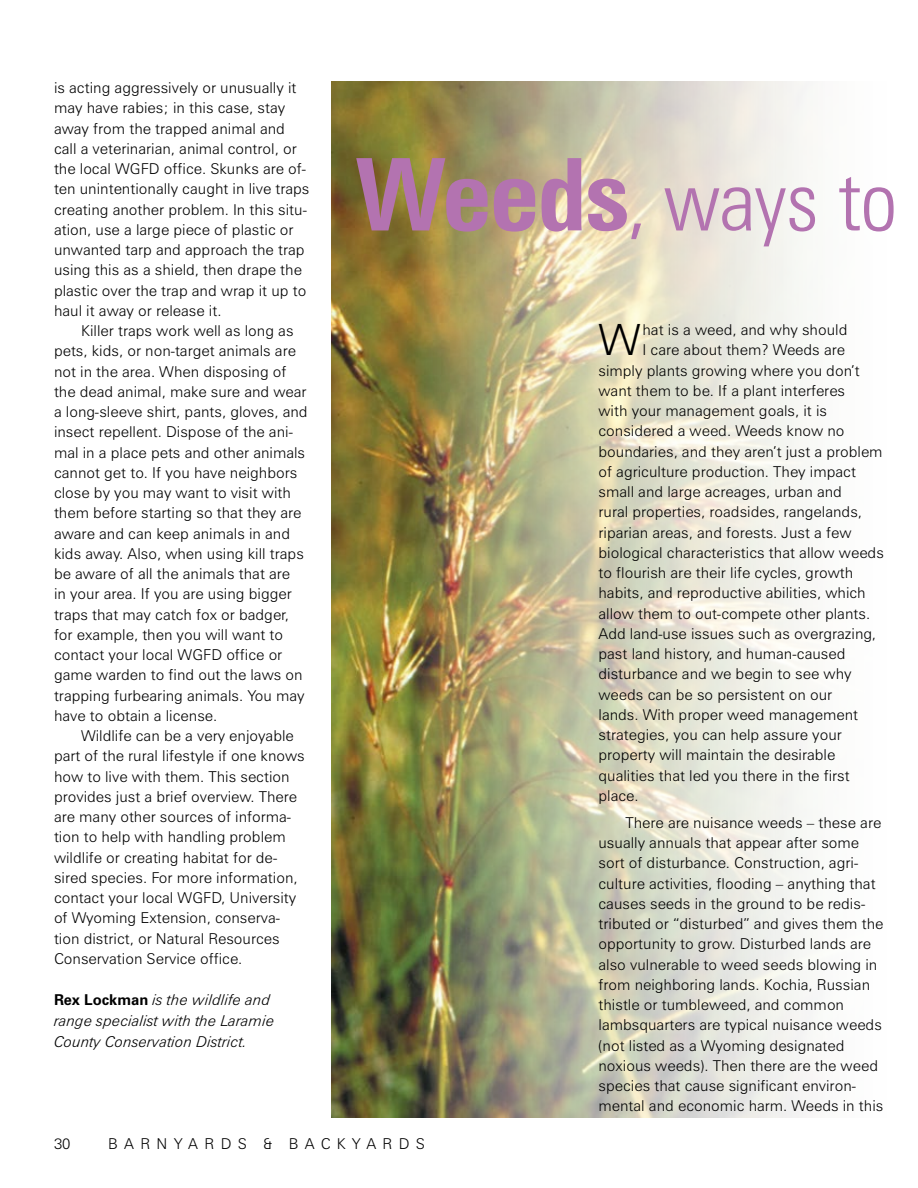
<style>
.page{position:relative;width:918px;height:1188px;background:#fff}
.page>*{position:absolute;margin:0;border:0;box-sizing:border-box;transform-origin:0 0}
.t1{font:300 condensed 84px "Zurich BT";letter-spacing:-.015em;color:#b373b0}
.t2{font:300 43.2px "Zurich BT";color:#000}
.t3{font:300 15px/20.2px "Zurich BT";color:#000}
.t4{font:italic 300 15px/21px "Zurich BT";color:#000}
.t5{font:300 15px "Zurich BT";letter-spacing:.42em;color:#000}
.s1{font-weight:700;font-style:normal}
.s2{font-weight:700;font-size:100.5px}
.s3{font-size:85.5px}
</style>
<div class="page">
<img style="left:331px;top:81px;width:482px;height:1037px">
<p class="t3" style="left:54px;top:77px;width:257px">is acting aggressively or unusually it may have rabies; in this case, stay away from the trapped animal and call a veterinarian, animal control, or the local WGFD office. Skunks are of&shy;ten unintentionally caught in live traps creating another problem. In this situ&shy;ation, use a large piece of plastic or unwanted tarp and approach the trap using this as a shield, then drape the plastic over the trap and wrap it up to haul it away or release it.</p>
<p class="t3" style="left:54px;top:320px;width:255px;text-indent:27px">Killer traps work well as long as pets, kids, or non-target animals are not in the area. When disposing of the dead animal, make sure and wear a long-sleeve shirt, pants, gloves, and insect repellent. Dispose of the ani&shy;mal in a place pets and other animals cannot get to. If you have neighbors close by you may want to visit with them before starting so that they are aware and can keep animals in and kids away. Also, when using kill traps be aware of all the animals that are<br>in your area. If you are using bigger traps that may catch fox or badger, for example, then you will want to contact your local WGFD office or game warden to find out the laws on trapping furbearing animals. You may have to obtain a license.</p>
<p class="t3" style="left:54px;top:725px;width:252px;text-indent:27px">Wildlife can be a very enjoyable part of the rural lifestyle if one knows how to live with them. This section provides just a brief overview. There are many other sources of informa&shy;tion to help with handling problem wildlife or creating habitat for de&shy;sired species. For more information, contact your local WGFD, U niversity of Wyoming Extension, conserva&shy;tion district, or Natural Resources Conservation Service office.</p>
<p class="t4" style="left:54px;top:989px;width:222px"><span class="s1">Rex Lockman</span> is the wildlife and range specialist with the Laramie<br>County Conservation District.</p>
<h1 class="t1" style="left:356px;top:150px;width:543px"><span class="s2">Weeds</span><span class="s3">,</span> ways to</h1>
<h2 class="t2" style="left:598px;top:314px;width:44px">W</h2>
<p class="t3" style="left:643px;top:319px;width:206px">hat is a weed, and why should</p>
<p class="t3" style="left:643px;top:340px;width:204px">I care about them? Weeds are</p>
<p class="t3" style="left:599px;top:360px;width:263px">simply plants growing where you don’t</p>
<p class="t3" style="left:599px;top:380px;width:248px">want them to be. If a plant interferes</p>
<p class="t3" style="left:599px;top:400px;width:230px">with your management goals, it is</p>
<p class="t3" style="left:599px;top:421px;width:248px">considered a weed. Weeds know no</p>
<p class="t3" style="left:599px;top:441px;width:286px">boundaries, and they aren’t just a problem</p>
<p class="t3" style="left:599px;top:461px;width:259px">of agriculture production. They impact</p>
<p class="t3" style="left:599px;top:481px;width:245px">small and large acreages, urban and</p>
<p class="t3" style="left:599px;top:502px;width:265px">rural properties, roadsides, rangelands,</p>
<p class="t3" style="left:599px;top:522px;width:254px">riparian areas, and forests. Just a few</p>
<p class="t3" style="left:599px;top:542px;width:287px">biological characteristics that allow weeds</p>
<p class="t3" style="left:599px;top:562px;width:256px">to flourish are their life cycles, growth</p>
<p class="t3" style="left:599px;top:583px;width:269px">habits, and reproductive abilities, which</p>
<p class="t3" style="left:599px;top:603px;width:273px">allow them to out-compete other plants.</p>
<p class="t3" style="left:599px;top:623px;width:279px">Add land-use issues such as overgrazing,</p>
<p class="t3" style="left:599px;top:643px;width:249px">past land history, and human-caused</p>
<p class="t3" style="left:599px;top:664px;width:255px">disturbance and we begin to see why</p>
<p class="t3" style="left:599px;top:684px;width:235px">weeds can be so persistent on our</p>
<p class="t3" style="left:599px;top:704px;width:261px">lands. With proper weed management</p>
<p class="t3" style="left:599px;top:724px;width:245px">strategies, you can help assure your</p>
<p class="t3" style="left:599px;top:745px;width:238px">property will maintain the desirable</p>
<p class="t3" style="left:599px;top:765px;width:253px">qualities that led you there in the first</p>
<p class="t3" style="left:599px;top:785px;width:42px">place.</p>
<p class="t3" style="left:599px;top:812px;width:287px;text-indent:27px">There are nuisance weeds – these are usually annuals that appear after some sort of disturbance. Construction, agri&shy;culture activities, flooding – anything that causes seeds in the ground to be redis&shy;tributed or “disturbed” and gives them the opportunity to grow. Disturbed lands are also vulnerable to weed seeds blowing in from neighboring lands. Kochia, Russian thistle or tumbleweed, and common lambsquarters are typical nuisance weeds (not listed as a Wyoming designated noxious weeds). Then there are the weed species that cause significant environ&shy;mental and economic harm. Weeds in this</p>
<p class="t3" style="left:54px;top:1134px;width:18px">30</p>
<p class="t5" style="left:108px;top:1135px;width:318px">BARNYARDS &amp; BACKYARDS</p>
</div>
